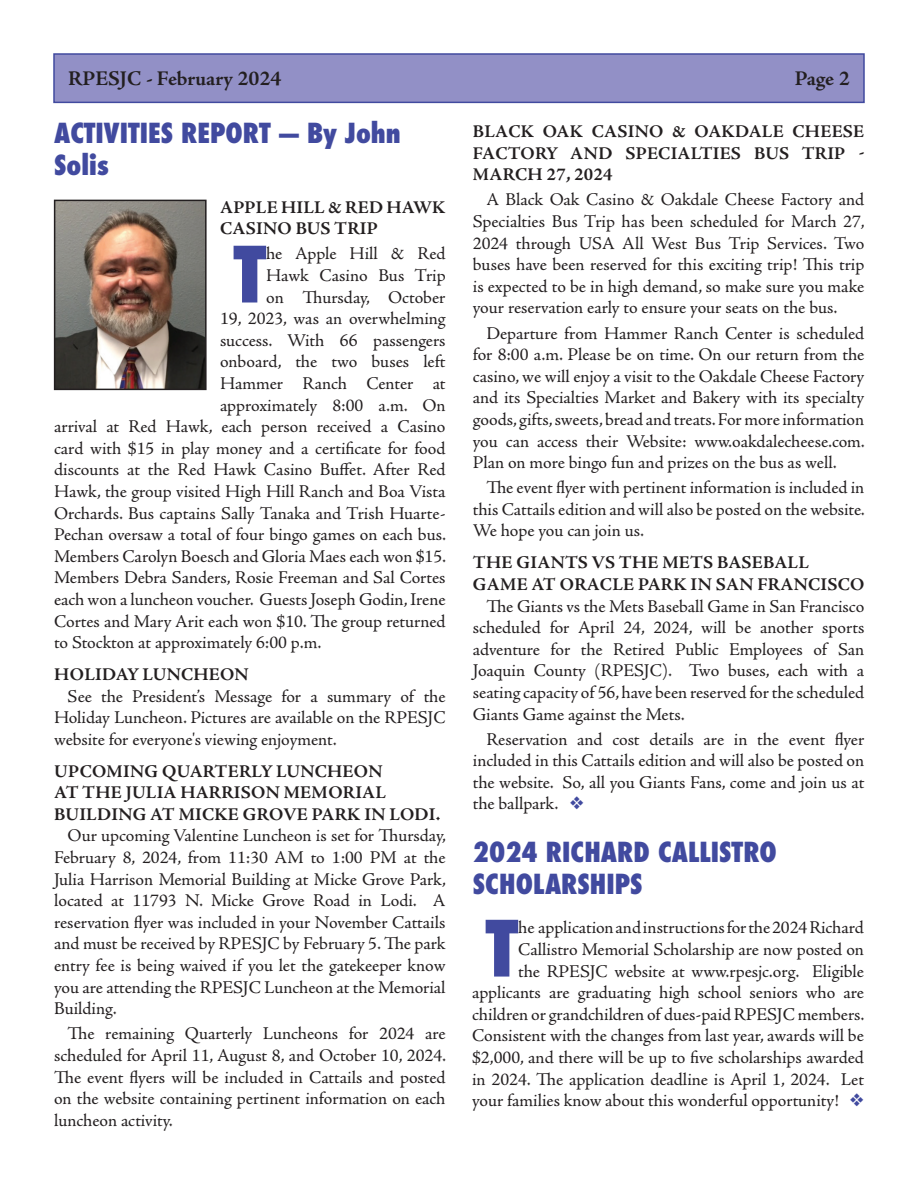
<style>
.page{position:relative;width:918px;height:1188px;background:#fff}
.page>*{position:absolute;margin:0;border:0;box-sizing:border-box;transform-origin:0 0}
.t1{font:800 condensed 75.3px "Futura";color:#414a9f}
.t2{font:800 condensed 26.85px/32.2px "Futura";color:#414a9f}
.t3{font:700 21px "Adobe Jenson Pro";color:#231f20}
.t4{font:18px/21.6px "Adobe Jenson Pro";letter-spacing:-.005em;color:#231f20;text-align:justify}
.t5{font:700 18px/21.6px "Adobe Jenson Pro";letter-spacing:.015em;color:#231f20}
.s1{color:#414a9f}
</style>
<div class="page">
<div style="left:54px;top:54px;width:810px;height:48px;background:#9290c6"></div>
<div style="left:53px;top:53px;width:812px;height:50px;border:2px solid #414a9f"></div>
<img style="left:57px;top:203px;width:147px;height:184px">
<div style="left:54px;top:200px;width:153px;height:190px;border:2px solid #231f20"></div>
<p class="t3" style="left:68px;top:66px;width:215px">RPESJC - February 2024</p>
<p class="t3" style="left:795px;top:66px;width:56px">Page 2</p>
<h2 class="t2" style="left:54px;top:117px;width:348px">ACTIVITIES REPORT — By John<br>Solis</h2>
<p class="t5" style="left:220px;top:196px;width:227px">APPLE HILL &amp; RED HAWK<br>CASINO BUS TRIP</p>
<h1 class="t1" style="left:234px;top:223px;width:34px">T</h1>
<p class="t4" style="left:266px;top:243px;width:181px">he Apple Hill &amp; Red</p>
<p class="t4" style="left:266px;top:265px;width:181px">Hawk Casino Bus Trip</p>
<p class="t4" style="left:266px;top:286px;width:181px">on Thursday, October</p>
<p class="t4" style="left:220px;top:308px;width:227px">19, 2023, was an overwhelming</p>
<p class="t4" style="left:220px;top:330px;width:227px">success. With 66 passengers</p>
<p class="t4" style="left:220px;top:351px;width:227px">onboard, the two buses left</p>
<p class="t4" style="left:220px;top:373px;width:227px">Hammer Ranch Center at</p>
<p class="t4" style="left:220px;top:394px;width:227px">approximately 8:00 a.m. On</p>
<p class="t4" style="left:54px;top:416px;width:393px">arrival at Red Hawk, each person received a Casino</p>
<p class="t4" style="left:54px;top:438px;width:393px">card with $15 in play money and a certificate for food</p>
<p class="t4" style="left:54px;top:459px;width:393px">discounts at the Red Hawk Casino Buffet. After Red</p>
<p class="t4" style="left:54px;top:481px;width:393px">Hawk, the group visited High Hill Ranch and Boa Vista</p>
<p class="t4" style="left:54px;top:502px;width:393px">Orchards. Bus captains Sally Tanaka and Trish Huarte-</p>
<p class="t4" style="left:54px;top:524px;width:394px">Pechan oversaw a total of four bingo games on each bus.</p>
<p class="t4" style="left:54px;top:546px;width:394px">Members Carolyn Boesch and Gloria Maes each won $15.</p>
<p class="t4" style="left:54px;top:567px;width:393px">Members Debra Sanders, Rosie Freeman and Sal Cortes</p>
<p class="t4" style="left:54px;top:589px;width:393px">each won a luncheon voucher. Guests Joseph Godin, Irene</p>
<p class="t4" style="left:54px;top:610px;width:393px">Cortes and Mary Arit each won $10. The group returned</p>
<p class="t4" style="left:54px;top:632px;width:269px">to Stockton at approximately 6:00 p.m.</p>
<p class="t5" style="left:54px;top:664px;width:196px">HOLIDAY LUNCHEON</p>
<p class="t4" style="left:54px;top:685px;width:393px;text-indent:14px">See the President’s Message for a summary of the Holiday Luncheon. Pictures are available on the RPESJC website for everyone's viewing enjoyment.</p>
<p class="t5" style="left:54px;top:761px;width:388px">UPCOMING QUARTERLY LUNCHEON<br>AT THE JULIA HARRISON MEMORIAL<br>BUILDING AT MICKE GROVE PARK IN LODI.</p>
<p class="t4" style="left:54px;top:825px;width:394px;text-indent:14px">Our upcoming Valentine Luncheon is set for Thursday, February 8, 2024, from 11:30 AM to 1:00 PM at the Julia Harrison Memorial Building at Micke Grove Park, located at 11793 N. Micke Grove Road in Lodi. A reservation flyer was included in your November Cattails and must be received by RPESJC by February 5. The park entry fee is being waived if you let the gatekeeper know you are attending the RPESJC Luncheon at the Memorial Building.</p>
<p class="t4" style="left:54px;top:1023px;width:394px;text-indent:14px">The remaining Quarterly Luncheons for 2024 are scheduled for April 11, August 8, and October 10, 2024.<br>The event flyers will be included in Cattails and posted on the website containing pertinent information on each luncheon activity.</p>
<p class="t5" style="left:473px;top:121px;width:393px;text-align:justify">BLACK OAK CASINO &amp; OAKDALE CHEESE FACTORY AND SPECIALTIES BUS TRIP - MARCH 27, 2024</p>
<p class="t4" style="left:473px;top:189px;width:394px;text-indent:14px">A Black Oak Casino &amp; Oakdale Cheese Factory and Specialties Bus Trip has been scheduled for March 27, 2024 through USA All West Bus Trip Services. Two buses have been reserved for this exciting trip! This trip is expected to be in high demand, so make sure you make your reservation early to ensure your seats on the bus.</p>
<p class="t4" style="left:473px;top:322px;width:394px;text-indent:14px">Departure from Hammer Ranch Center is scheduled for 8:00 a.m. Please be on time. On our return from the casino, we will enjoy a visit to the Oakdale Cheese Factory and its Specialties Market and Bakery with its specialty goods, gifts, sweets, bread and treats. For more information you can access their Website: www.oakdalecheese.com.<br>Plan on more bingo fun and prizes on the bus as well.</p>
<p class="t4" style="left:473px;top:477px;width:394px;text-indent:14px">The event flyer with pertinent information is included in this Cattails edition and will also be posted on the website.<br>We hope you can join us.</p>
<p class="t5" style="left:473px;top:552px;width:393px">THE GIANTS VS THE METS BASEBALL<br>GAME AT ORACLE PARK IN SAN FRANCISCO</p>
<p class="t4" style="left:473px;top:595px;width:393px;text-indent:14px">The Giants vs the Mets Baseball Game in San Francisco scheduled for April 24, 2024, will be another sports adventure for the Retired Public Employees of San Joaquin County (RPESJC). Two buses, each with a seating capacity of 56, have been reserved for the scheduled Giants Game against the Mets.</p>
<p class="t4" style="left:473px;top:729px;width:393px;text-indent:14px">Reservation and cost details are in the event flyer included in this Cattails edition and will also be posted on the website. So, all you Giants Fans, come and join us at the ballpark. <span class="s1">❖</span></p>
<h2 class="t2" style="left:473px;top:836px;width:305px">2024 RICHARD CALLISTRO<br>SCHOLARSHIPS</h2>
<h1 class="t1" style="left:486px;top:897px;width:34px">T</h1>
<p class="t4" style="left:472px;top:917px;width:394px;text-align:right">he application and instructions for the 2024 Richard Callistro Memorial Scholarship are now posted on<br>the RPESJC website at www.rpesjc.org. Eligible applicants are graduating high school seniors who are children or grandchildren of dues-paid RPESJC members.<br>Consistent with the changes from last year, awards will be $2,000, and there will be up to five scholarships awarded in 2024. The application deadline is April 1, 2024. Let your families know about this wonderful opportunity! <span class="s1">❖</span></p>
</div>
